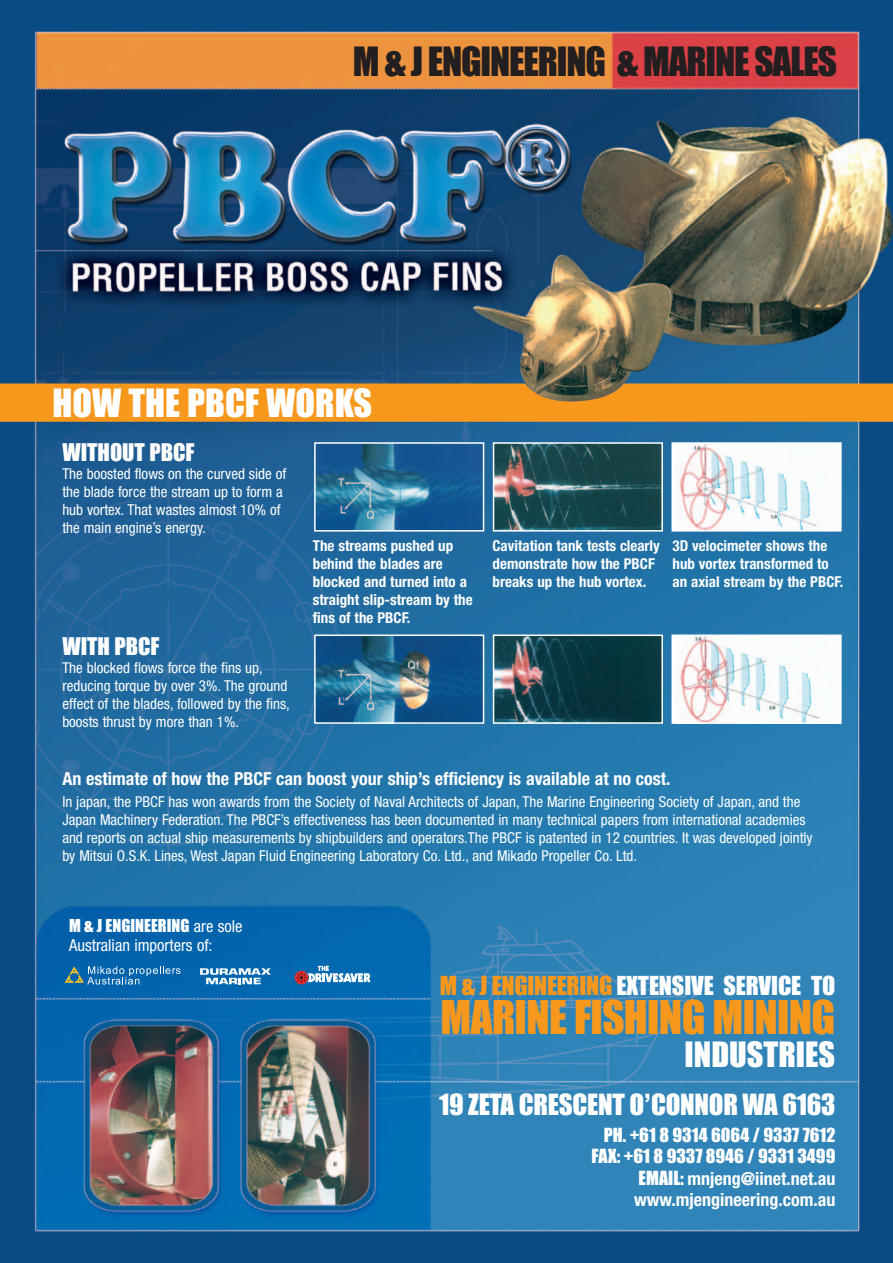
<style>
.page{position:relative;width:893px;height:1263px;background:#fff}
.page>*{position:absolute;margin:0;border:0;box-sizing:border-box;transform-origin:0 0}
.t1{font:43.05px "Impact";letter-spacing:-.015em;color:#f7981d}
.t2{font:37.35px "Impact";letter-spacing:-.03em;color:#231f20}
.t3{font:36px "Impact";color:#fff}
.t4{font:32.25px "Impact";color:#fff}
.t5{font:27px "Impact";letter-spacing:-.01em;color:#fff}
.t6{font:24.15px "Impact";letter-spacing:-.005em;color:#fff}
.t7{font:22.5px "Impact";color:#fff}
.t8{font:700 condensed 18px/21.3px "Helvetica Neue";color:#fff}
.t9{font:18px/21.6px "Impact";color:#fff;text-align:right}
.t10{font:condensed 16.5px "Helvetica Neue";color:#fff}
.t11{font:16.5px "Impact";color:#fff}
.t12{font:condensed 15px/18px "Helvetica Neue";color:#fff}
.t13{font:700 condensed 15px/18px "Helvetica Neue";color:#fff}
.s1{font-family:"Helvetica Neue";font-stretch:condensed}
.s2{color:#f7981d}
.s3{font-family:"Helvetica Neue";font-weight:700}
.s4{font-family:"Impact";font-weight:400;font-stretch:normal}
</style>
<div class="page">
<img style="left:0;top:0;width:892px;height:1263px">
<div style="left:0;top:384px;width:892px;height:38px;background:#f7981d"></div>
<img style="left:317px;top:445px;width:164px;height:84px">
<div style="left:314px;top:442px;width:170px;height:90px;border:2px solid #fff"></div>
<img style="left:496px;top:445px;width:164px;height:84px">
<div style="left:493px;top:442px;width:170px;height:90px;border:2px solid #fff"></div>
<img style="left:675px;top:445px;width:163px;height:84px">
<div style="left:671px;top:442px;width:170px;height:90px;border:2px solid #fff"></div>
<img style="left:317px;top:638px;width:164px;height:83px">
<div style="left:314px;top:635px;width:170px;height:89px;border:2px solid #fff"></div>
<img style="left:496px;top:638px;width:164px;height:83px">
<div style="left:493px;top:635px;width:170px;height:89px;border:2px solid #fff"></div>
<img style="left:675px;top:638px;width:163px;height:83px">
<div style="left:671px;top:635px;width:170px;height:89px;border:2px solid #fff"></div>
<svg style="left:65px;top:966px;width:115px;height:19px"></svg>
<svg style="left:294px;top:971px;width:14px;height:13px"></svg>
<svg style="left:296px;top:966px;width:74px;height:17px"></svg>
<svg style="left:200px;top:968px;width:71px;height:16px"></svg>
<h2 class="t2" style="left:353px;top:50px;width:485px">M &amp; J ENGINEERING &amp; MARINE SALES</h2>
<h3 class="t3" style="left:53px;top:392px;width:321px">HOW THE PBCF WORKS</h3>
<h3 class="t7" style="left:62px;top:445px;width:134px">WITHOUT PBCF</h3>
<p class="t12" style="left:62px;top:466px;width:225px">The boosted flows on the curved side of the blade force the stream up to form a hub vortex. That wastes almost 10% of the main engine’s energy.</p>
<h3 class="t7" style="left:62px;top:639px;width:99px">WITH PBCF</h3>
<p class="t12" style="left:62px;top:660px;width:229px">The blocked flows force the fins up, reducing torque by over 3%. The ground effect of the blades, followed by the fins, boosts thrust by more than 1%.</p>
<p class="t13" style="left:313px;top:538px;width:161px">The streams pushed up behind the blades are blocked and turned into a straight slip-stream by the fins of the PBCF.</p>
<p class="t13" style="left:492px;top:538px;width:169px">Cavitation tank tests clearly demonstrate how the PBCF breaks up the hub vortex.</p>
<p class="t13" style="left:672px;top:538px;width:172px">3D velocimeter shows the hub vortex transformed to an axial stream by the PBCF.</p>
<p class="t8" style="left:62px;top:769px;width:609px">An estimate of how the PBCF can boost your ship’s efficiency is available at no cost.</p>
<p class="t12" style="left:62px;top:794px;width:751px">In japan, the PBCF has won awards from the Society of Naval Architects of Japan, The Marine Engineering Society of Japan, and the Japan Machinery Federation. The PBCF’s effectiveness has been documented in many technical papers from international academies and reports on actual ship measurements by shipbuilders and operators.The PBCF is patented in 12 countries. It was developed jointly by Mitsui O.S.K. Lines, West Japan Fluid Engineering Laboratory Co. Ltd., and Mikado Propeller Co. Ltd.</p>
<p class="t11" style="left:69px;top:920px;width:175px">M &amp; J ENGINEERING <span class="s1">are sole</span></p>
<p class="t10" style="left:69px;top:939px;width:145px">Australian importers of:</p>
<h3 class="t6" style="left:440px;top:978px;width:397px"><span class="s2">M &amp; J ENGINEERING</span> EXTENSIVE SERVICE TO</h3>
<h1 class="t1" style="left:440px;top:1003px;width:396px">MARINE FISHING MINING</h1>
<h3 class="t4" style="left:684px;top:1044px;width:152px">INDUSTRIES</h3>
<h3 class="t5" style="left:439px;top:1095px;width:398px">19 ZETA CRESCENT O<span class="s3">’</span>CONNOR WA 6163</h3>
<p class="t9" style="left:591px;top:1125px;width:245px">PH. +61 8 9314 6064 / 9337 7612<br>FAX: +61 8 9337 8946 / 9331 3499</p>
<p class="t8" style="left:634px;top:1170px;width:203px"><span class="s4">EMAIL:</span> mnjeng@iinet.net.au www.mjengineering.com.au</p>
</div>
